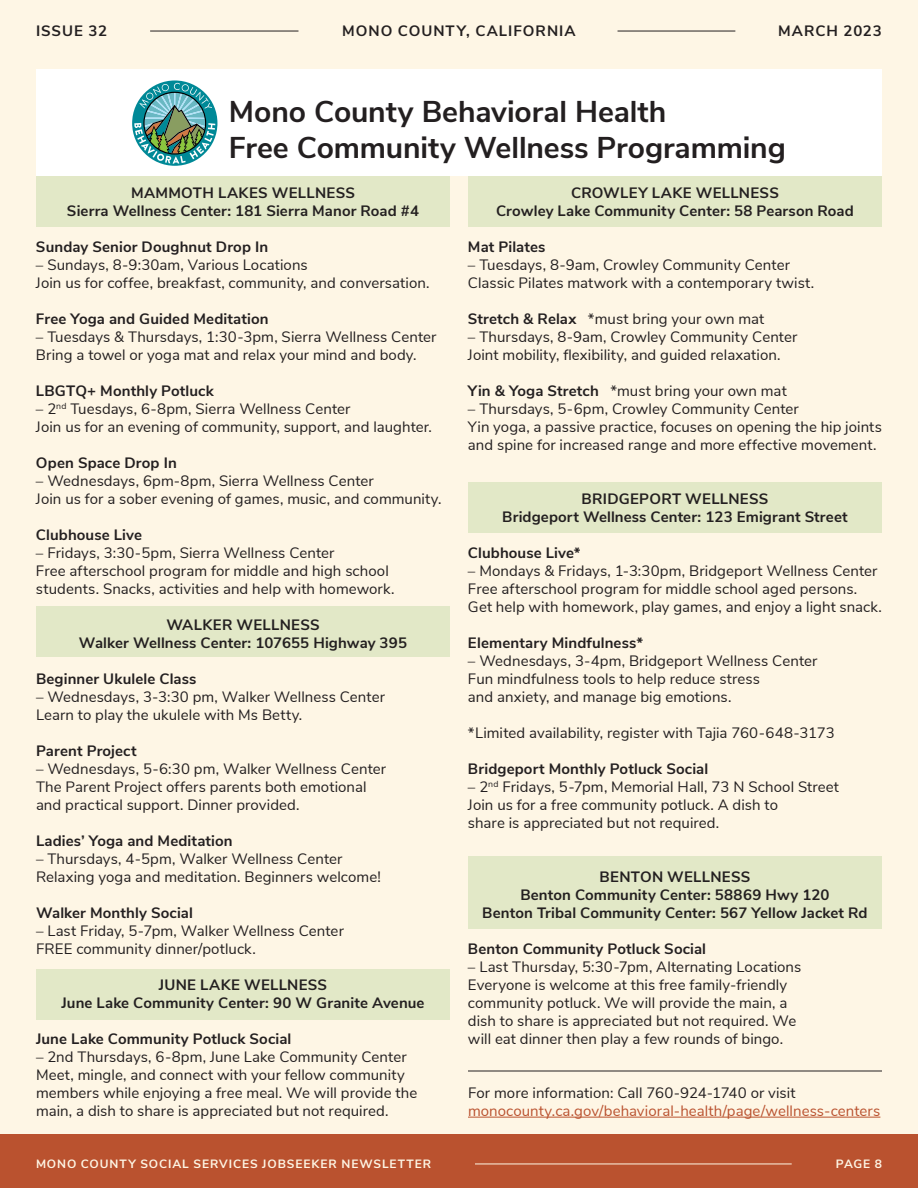
<style>
.page{position:relative;width:918px;height:1188px;background:#fef6e5}
.page>*{position:absolute;margin:0;border:0;box-sizing:border-box;transform-origin:0 0}
.t1{font:700 30px "Nunito Sans";letter-spacing:-.005em;color:#231f20}
.t2{font:15px/18px "Nunito Sans";letter-spacing:.005em;color:#231f20}
.t3{font:700 15px "Nunito Sans";letter-spacing:.01em;color:#231f20}
.t4{font:15px "Nunito Sans";letter-spacing:.005em;color:#ba522f}
.t5{font:700 15px "Nunito Sans";letter-spacing:.065em;color:#231f20}
.t6{font:700 15px "Nunito Sans";letter-spacing:.06em;color:#231f20}
.t7{font:700 12px "Nunito Sans";letter-spacing:.075em;color:#fef6e5}
.s1{font-weight:700}
</style>
<div class="page">
<div style="left:36px;top:176px;width:414px;height:50px;background:#e2e8c7"></div>
<div style="left:36px;top:606px;width:414px;height:51px;background:#e2e8c7"></div>
<div style="left:468px;top:176px;width:414px;height:50px;background:#e2e8c7"></div>
<div style="left:468px;top:482px;width:414px;height:50px;background:#e2e8c7"></div>
<div style="left:468px;top:857px;width:414px;height:72px;background:#e2e8c7"></div>
<div style="left:36px;top:969px;width:414px;height:51px;background:#e2e8c7"></div>
<div style="left:36px;top:70px;width:846px;height:106px;background:#fff"></div>
<div style="left:0;top:1134px;width:918px;height:54px;background:#ba522f"></div>
<hr style="left:475px;top:1164px;width:317px;height:1px;background:#fef6e5">
<hr style="left:150px;top:31px;width:148px;height:1px;background:#231f20">
<hr style="left:618px;top:31px;width:117px;height:1px;background:#231f20">
<svg style="left:132px;top:80px;width:85px;height:86px"></svg>
<hr style="left:468px;top:1117px;width:412px;height:1px;background:#ba522f">
<hr style="left:468px;top:1071px;width:414px;height:1px;background:#231f20">
<p class="t3" style="left:36px;top:20px;width:73px">ISSUE 32</p>
<p class="t5" style="left:342px;top:20px;width:235px">MONO COUNTY, CALIFORNIA</p>
<p class="t6" style="left:778px;top:20px;width:105px">MARCH 2023</p>
<p class="t1" style="left:229px;top:89px;width:439px">Mono County Behavioral Health</p>
<p class="t1" style="left:229px;top:125px;width:558px">Free Community Wellness Programming</p>
<p class="t3" style="left:131px;top:182px;width:225px">MAMMOTH LAKES WELLNESS</p>
<p class="t3" style="left:67px;top:200px;width:354px">Sierra Wellness Center: 181 Sierra Manor Road #4</p>
<p class="t3" style="left:36px;top:236px;width:234px">Sunday Senior Doughnut Drop In</p>
<p class="t2" style="left:36px;top:255px;width:273px">– Sundays, 8-9:30am, Various Locations</p>
<p class="t2" style="left:36px;top:273px;width:395px">Join us for coffee, breakfast, community, and conversation.</p>
<p class="t3" style="left:36px;top:308px;width:234px">Free Yoga and Guided Meditation</p>
<p class="t2" style="left:36px;top:327px;width:402px">– Tuesdays &amp; Thursdays, 1:30-3pm, Sierra Wellness Center</p>
<p class="t2" style="left:36px;top:345px;width:382px">Bring a towel or yoga mat and relax your mind and body.</p>
<p class="t3" style="left:36px;top:380px;width:179px">LBGTQ+ Monthly Potluck</p>
<p class="t2" style="left:36px;top:399px;width:316px">– 2<sup>nd</sup> Tuesdays, 6-8pm, Sierra Wellness Center</p>
<p class="t2" style="left:36px;top:417px;width:398px">Join us for an evening of community, support, and laughter.</p>
<p class="t3" style="left:36px;top:452px;width:142px">Open Space Drop In</p>
<p class="t2" style="left:36px;top:471px;width:339px">– Wednesdays, 6pm-8pm, Sierra Wellness Center</p>
<p class="t2" style="left:36px;top:489px;width:407px">Join us for a sober evening of games, music, and community.</p>
<p class="t3" style="left:36px;top:524px;width:108px">Clubhouse Live</p>
<p class="t2" style="left:36px;top:543px;width:300px">– Fridays, 3:30-5pm, Sierra Wellness Center</p>
<p class="t2" style="left:36px;top:561px;width:360px">Free afterschool program for middle and high school students. Snacks, activities and help with homework.</p>
<p class="t3" style="left:571px;top:182px;width:209px">CROWLEY LAKE WELLNESS</p>
<p class="t3" style="left:496px;top:200px;width:359px">Crowley Lake Community Center: 58 Pearson Road</p>
<p class="t3" style="left:468px;top:236px;width:79px">Mat Pilates</p>
<p class="t2" style="left:468px;top:255px;width:324px">– Tuesdays, 8-9am, Crowley Community Center</p>
<p class="t2" style="left:468px;top:273px;width:348px">Classic Pilates matwork with a contemporary twist.</p>
<p class="t2" style="left:468px;top:309px;width:298px"><span class="s1">Stretch &amp; Relax</span> *must bring your own mat</p>
<p class="t2" style="left:468px;top:327px;width:331px">– Thursdays, 8-9am, Crowley Community Center</p>
<p class="t2" style="left:468px;top:345px;width:314px">Joint mobility, flexibility, and guided relaxation.</p>
<p class="t2" style="left:468px;top:381px;width:320px"><span class="s1">Yin &amp; Yoga Stretch</span> *must bring your own mat</p>
<p class="t2" style="left:468px;top:399px;width:332px">– Thursdays, 5-6pm, Crowley Community Center</p>
<p class="t2" style="left:468px;top:417px;width:416px">Yin yoga, a passive practice, focuses on opening the hip joints and spine for increased range and more effective movement.</p>
<p class="t3" style="left:582px;top:488px;width:188px">BRIDGEPORT WELLNESS</p>
<p class="t3" style="left:502px;top:506px;width:347px">Bridgeport Wellness Center: 123 Emigrant Street</p>
<p class="t3" style="left:468px;top:542px;width:114px">Clubhouse Live*</p>
<p class="t2" style="left:468px;top:561px;width:411px">– Mondays &amp; Fridays, 1-3:30pm, Bridgeport Wellness Center</p>
<p class="t2" style="left:468px;top:579px;width:415px">Free afterschool program for middle school aged persons.<br>Get help with homework, play games, and enjoy a light snack.</p>
<p class="t3" style="left:468px;top:632px;width:177px">Elementary Mindfulness*</p>
<p class="t2" style="left:468px;top:651px;width:351px">– Wednesdays, 3-4pm, Bridgeport Wellness Center</p>
<p class="t2" style="left:468px;top:669px;width:294px">Fun mindfulness tools to help reduce stress and anxiety, and manage big emotions.</p>
<p class="t2" style="left:468px;top:723px;width:368px">*Limited availability, register with Tajia 760-648-3173</p>
<p class="t3" style="left:468px;top:758px;width:242px">Bridgeport Monthly Potluck Social</p>
<p class="t2" style="left:468px;top:777px;width:373px">– 2<sup>nd</sup> Fridays, 5-7pm, Memorial Hall, 73 N School Street</p>
<p class="t2" style="left:468px;top:795px;width:311px">Join us for a free community potluck. A dish to share is appreciated but not required.</p>
<p class="t3" style="left:166px;top:614px;width:155px">WALKER WELLNESS</p>
<p class="t3" style="left:79px;top:632px;width:330px">Walker Wellness Center: 107655 Highway 395</p>
<p class="t3" style="left:36px;top:668px;width:162px">Beginner Ukulele Class</p>
<p class="t2" style="left:36px;top:687px;width:351px">– Wednesdays, 3-3:30 pm, Walker Wellness Center</p>
<p class="t2" style="left:36px;top:705px;width:268px">Learn to play the ukulele with Ms Betty.</p>
<p class="t3" style="left:36px;top:740px;width:102px">Parent Project</p>
<p class="t2" style="left:36px;top:759px;width:352px">– Wednesdays, 5-6:30 pm, Walker Wellness Center</p>
<p class="t2" style="left:36px;top:777px;width:332px">The Parent Project offers parents both emotional and practical support. Dinner provided.</p>
<p class="t3" style="left:36px;top:830px;width:198px">Ladies’ Yoga and Meditation</p>
<p class="t2" style="left:36px;top:849px;width:308px">– Thursdays, 4-5pm, Walker Wellness Center</p>
<p class="t2" style="left:36px;top:867px;width:346px">Relaxing yoga and meditation. Beginners welcome!</p>
<p class="t3" style="left:36px;top:902px;width:158px">Walker Monthly Social</p>
<p class="t2" style="left:36px;top:921px;width:309px">– Last Friday, 5-7pm, Walker Wellness Center</p>
<p class="t2" style="left:36px;top:939px;width:221px">FREE community dinner/potluck.</p>
<p class="t3" style="left:600px;top:866px;width:152px">BENTON WELLNESS</p>
<p class="t3" style="left:520px;top:884px;width:311px">Benton Community Center: 58869 Hwy 120</p>
<p class="t3" style="left:482px;top:902px;width:387px">Benton Tribal Community Center: 567 Yellow Jacket Rd</p>
<p class="t3" style="left:468px;top:938px;width:240px">Benton Community Potluck Social</p>
<p class="t2" style="left:468px;top:957px;width:335px">– Last Thursday, 5:30-7pm, Alternating Locations</p>
<p class="t2" style="left:468px;top:975px;width:330px">Everyone is welcome at this free family-friendly community potluck. We will provide the main, a dish to share is appreciated but not required. We will eat dinner then play a few rounds of bingo.</p>
<p class="t3" style="left:159px;top:974px;width:170px">JUNE LAKE WELLNESS</p>
<p class="t3" style="left:61px;top:992px;width:365px">June Lake Community Center: 90 W Granite Avenue</p>
<p class="t3" style="left:36px;top:1028px;width:257px">June Lake Community Potluck Social</p>
<p class="t2" style="left:36px;top:1047px;width:372px">– 2nd Thursdays, 6-8pm, June Lake Community Center</p>
<p class="t2" style="left:36px;top:1065px;width:383px">Meet, mingle, and connect with your fellow community members while enjoying a free meal. We will provide the main, a dish to share is appreciated but not required.</p>
<p class="t2" style="left:468px;top:1083px;width:329px">For more information: Call 760-924-1740 or visit</p>
<p class="t4" style="left:468px;top:1100px;width:414px">monocounty.ca.gov/behavioral-health/page/wellness-centers</p>
<p class="t7" style="left:36px;top:1155px;width:397px">MONO COUNTY SOCIAL SERVICES JOBSEEKER NEWSLETTER</p>
<p class="t7" style="left:836px;top:1155px;width:48px">PAGE 8</p>
</div>
